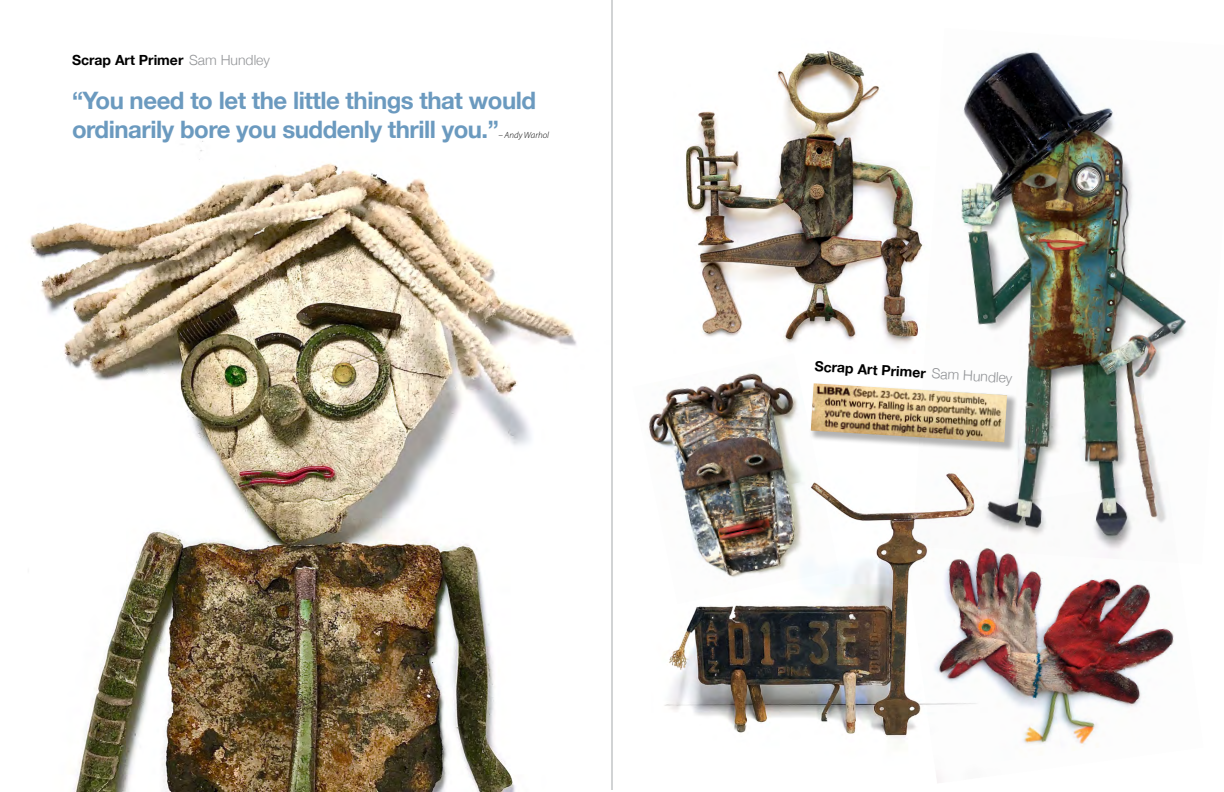
<style>
.page{position:relative;width:1224px;height:792px;background:#fff}
.page>*{position:absolute;margin:0;border:0;box-sizing:border-box;transform-origin:0 0}
.t1{font:700 24px/28.8px "Helvetica Neue";letter-spacing:-.02em;color:#6b9abf}
.t2{font:700 14px "Helvetica Neue";color:#000}
.t3{font:italic 300 9px "Myriad Pro";color:#000}
.s1{font-weight:300;color:#939598}
</style>
<div class="page">
<img style="left:28px;top:135px;width:584px;height:657px">
<div style="left:809px;top:381px;width:208px;height:72px;background:#000;opacity:.3"></div>
<img style="left:839px;top:383px;width:74px;height:59px">
<img style="left:913px;top:51px;width:273px;height:430px">
<img style="left:664px;top:456px;width:323px;height:283px">
<img style="left:686px;top:51px;width:249px;height:302px">
<img style="left:901px;top:481px;width:273px;height:302px">
<img style="left:648px;top:373px;width:191px;height:231px">
<hr style="left:612px;top:0;width:1px;height:789px;background:#d1d3d4">
<p class="t2" style="left:72px;top:49px;width:200px">Scrap Art Primer <span class="s1">Sam Hundley</span></p>
<p class="t1" style="left:72px;top:87px;width:466px">“You need to let the little things that would ordinarily bore you suddenly thrill you.”</p>
<p class="t3" style="left:498px;top:130px;width:52px">– Andy Warhol</p>
<p class="t2" style="left:816px;top:355px;width:200px;rotate:4deg">Scrap Art Primer <span class="s1">Sam Hundley</span></p>
</div>
